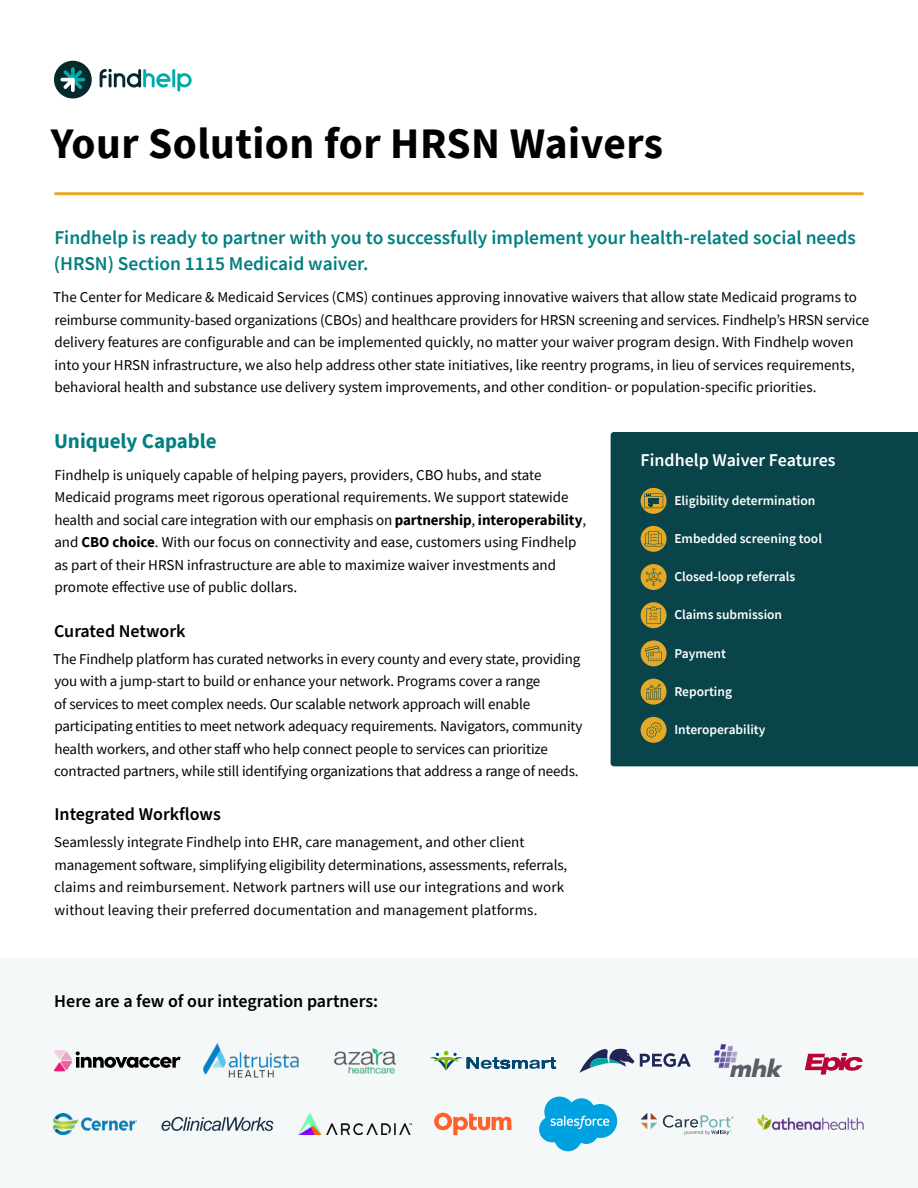
<style>
.page{position:relative;width:918px;height:1188px;background:#fff}
.page>*{position:absolute;margin:0;border:0;box-sizing:border-box;transform-origin:0 0}
.Headline__use_case{font:700 43.5px "Source Sans Pro";letter-spacing:.01em;color:#000}
.t1{font:700 21px "Source Sans Pro";color:#008080}
.Intro{font:600 19.5px/25.5px "Source Sans Pro";color:#008080}
.t2{font:600 18px "Source Sans Pro";color:#000}
.Sidebar_H1{font:600 18px "Source Sans Pro";color:#fff}
.Body_Copy{font:15px/22.5px "Source Sans Pro";letter-spacing:-.01em;color:#000}
.Sidebar_Copy{font:600 13.5px "Source Sans Pro";color:#fff}
.s1{font-weight:700}
</style>
<div class="page">
<div style="left:54px;top:61px;width:38px;height:37px;background:#06292b;border-radius:50%"></div>
<svg style="left:60px;top:67px;width:25px;height:25px"></svg>
<svg style="left:100px;top:69px;width:71px;height:19px"></svg>
<hr style="left:172px;top:69px;width:3px;height:18px;background:#00aba9">
<svg style="left:177px;top:73px;width:15px;height:19px"></svg>
<div style="left:0;top:958px;width:918px;height:230px;background:#f4f8f8"></div>
<svg style="left:580px;top:1048px;width:54px;height:25px"></svg>
<svg style="left:640px;top:1053px;width:51px;height:14px"></svg>
<img style="left:757px;top:1115px;width:107px;height:18px">
<img style="left:324px;top:1043px;width:83px;height:36px">
<svg style="left:805px;top:1053px;width:58px;height:22px"></svg>
<svg style="left:539px;top:1097px;width:78px;height:54px"></svg>
<svg style="left:161px;top:1117px;width:112px;height:14px"></svg>
<svg style="left:54px;top:1050px;width:127px;height:21px"></svg>
<svg style="left:663px;top:1115px;width:19px;height:13px"></svg>
<svg style="left:641px;top:1113px;width:16px;height:16px"></svg>
<svg style="left:685px;top:1115px;width:48px;height:20px"></svg>
<svg style="left:429px;top:1051px;width:127px;height:20px"></svg>
<svg style="left:434px;top:1113px;width:77px;height:22px"></svg>
<img style="left:203px;top:1043px;width:97px;height:36px">
<img style="left:54px;top:1114px;width:83px;height:20px">
<img style="left:298px;top:1114px;width:113px;height:20px">
<img style="left:714px;top:1045px;width:67px;height:32px">
<hr style="left:56px;top:192px;width:806px;height:3px;background:#e5a925">
<div style="left:611px;top:432px;width:307px;height:334px;background:#08444a"></div>
<svg style="left:641px;top:488px;width:26px;height:26px"></svg>
<svg style="left:641px;top:526px;width:26px;height:26px"></svg>
<div style="left:641px;top:564px;width:26px;height:26px;background:#e5a925;border-radius:50%"></div>
<svg style="left:641px;top:602px;width:26px;height:26px"></svg>
<svg style="left:641px;top:640px;width:26px;height:26px"></svg>
<svg style="left:641px;top:679px;width:26px;height:26px"></svg>
<div style="left:641px;top:717px;width:26px;height:26px;background:#e5a925;border-radius:50%"></div>
<svg style="left:644px;top:494px;width:19px;height:14px"></svg>
<svg style="left:644px;top:531px;width:19px;height:15px"></svg>
<svg style="left:646px;top:568px;width:16px;height:18px"></svg>
<svg style="left:645px;top:646px;width:17px;height:15px"></svg>
<svg style="left:645px;top:684px;width:17px;height:15px"></svg>
<svg style="left:646px;top:722px;width:15px;height:15px"></svg>
<svg style="left:647px;top:606px;width:14px;height:18px"></svg>
<p class="Headline__use_case" style="left:51px;top:114px;width:614px">Your Solution for HRSN Waivers</p>
<p class="Intro" style="left:54px;top:225px;width:803px">Findhelp is ready to partner with you to successfully implement your health-related social needs (HRSN) Section 1115 Medicaid waiver.</p>
<p class="Body_Copy" style="left:53px;top:286px;width:818px">The Center for Medicare &amp; Medicaid Services (CMS) continues approving innovative waivers that allow state Medicaid programs to reimburse community-based organizations (CBOs) and healthcare providers for HRSN screening and services. Findhelp’s HRSN service delivery features are configurable and can be implemented quickly, no matter your waiver program design. With Findhelp woven into your HRSN infrastructure, we also help address other state initiatives, like reentry programs, in lieu of services requirements, behavioral health and substance use delivery system improvements, and other condition- or population-specific priorities.</p>
<h1 class="t1" style="left:54px;top:427px;width:164px">Uniquely Capable</h1>
<p class="Body_Copy" style="left:54px;top:464px;width:533px">Findhelp is uniquely capable of helping payers, providers, CBO hubs, and state Medicaid programs meet rigorous operational requirements. We support statewide health and social care integration with our emphasis on <span class="s1">partnership</span>, <span class="s1">interoperability</span>, and <span class="s1">CBO choice</span>. With our focus on connectivity and ease, customers using Findhelp as part of their HRSN infrastructure are able to maximize waiver investments and promote effective use of public dollars.</p>
<h2 class="t2" style="left:54px;top:619px;width:133px">Curated Network</h2>
<p class="Body_Copy" style="left:53px;top:647px;width:531px">The Findhelp platform has curated networks in every county and every state, providing you with a jump-start to build or enhance your network. Programs cover a range<br>of services to meet complex needs. Our scalable network approach will enable participating entities to meet network adequacy requirements. Navigators, community health workers, and other staff who help connect people to services can prioritize contracted partners, while still identifying organizations that address a range of needs.</p>
<h2 class="t2" style="left:54px;top:802px;width:168px">Integrated Workflows</h2>
<p class="Body_Copy" style="left:54px;top:831px;width:515px">Seamlessly integrate Findhelp into EHR, care management, and other client management software, simplifying eligibility determinations, assessments, referrals, claims and reimbursement. Network partners will use our integrations and work without leaving their preferred documentation and management platforms.</p>
<h2 class="t2" style="left:54px;top:989px;width:325px">Here are a few of our integration partners:</h2>
<p class="Sidebar_H1" style="left:641px;top:448px;width:197px">Findhelp Waiver Features</p>
<p class="Sidebar_Copy" style="left:674px;top:491px;width:143px">Eligibility determination</p>
<p class="Sidebar_Copy" style="left:674px;top:529px;width:149px">Embedded screening tool</p>
<p class="Sidebar_Copy" style="left:674px;top:568px;width:123px">Closed-loop referrals</p>
<p class="Sidebar_Copy" style="left:674px;top:606px;width:109px">Claims submission</p>
<p class="Sidebar_Copy" style="left:674px;top:644px;width:53px">Payment</p>
<p class="Sidebar_Copy" style="left:674px;top:682px;width:59px">Reporting</p>
<p class="Sidebar_Copy" style="left:674px;top:721px;width:93px">Interoperability</p>
</div>
